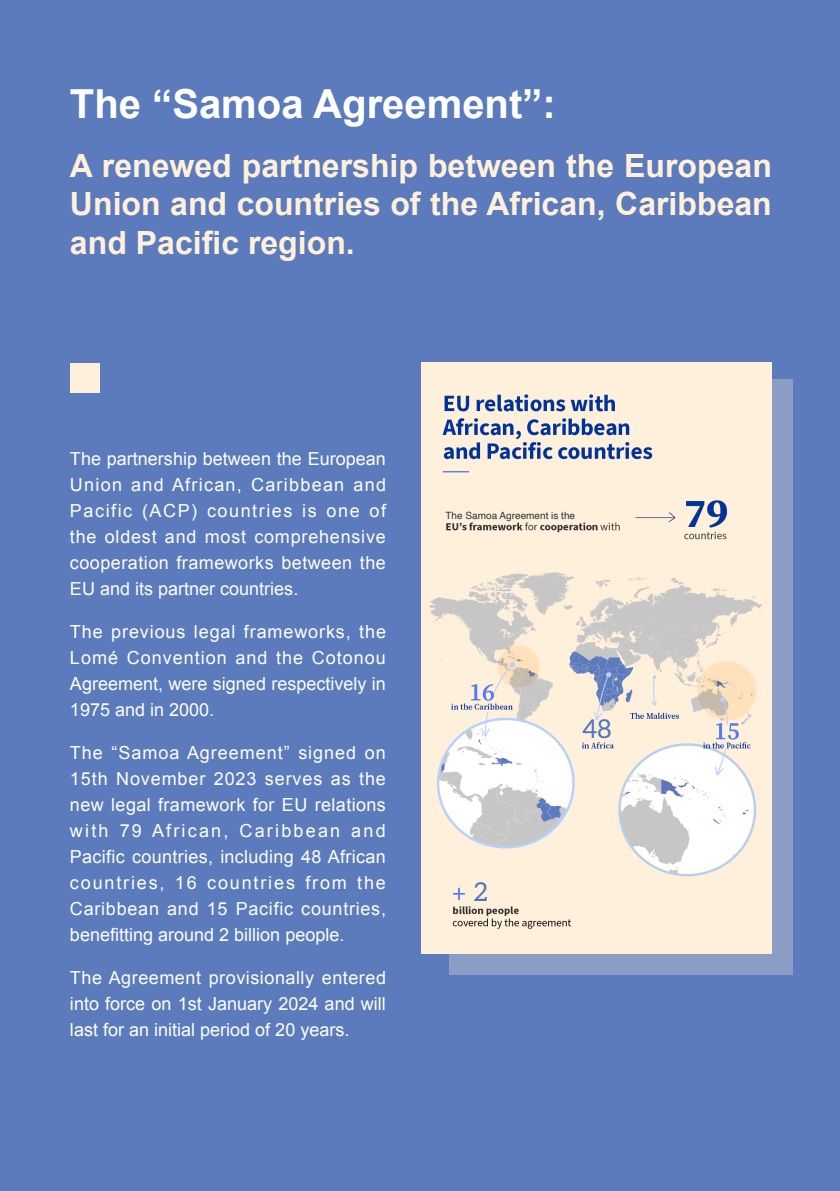
<style>
.page{position:relative;width:840px;height:1191px;background:#fff}
.page>*{position:absolute;margin:0;border:0;box-sizing:border-box;transform-origin:0 0}
.t1{font:700 40px "Arial";color:#fff}
.t2{font:700 32px/38.4px "Arial";color:#fff0db;text-align:justify}
.t3{font:26px "Aleo";color:#4d75bb}
.t4{font:18px/26px "Arial";color:#fff;text-align:justify}
.t5{font:10px "Helvetica";color:#333233}
</style>
<div class="page">
<div style="left:0;top:0;width:839px;height:1191px;background:#5b7bbc"></div>
<div style="left:448px;top:379px;width:343px;height:595px;background:#8b9dc5"></div>
<img style="left:422px;top:363px;width:349px;height:590px">
<div style="left:582px;top:722px;width:31px;height:19px;background:#fff0db"></div>
<div style="left:467px;top:879px;width:47px;height:24px;background:#fff0db"></div>
<div style="left:70px;top:363px;width:30px;height:30px;background:#fff0db"></div>
<div style="left:444px;top:508px;width:168px;height:13px;background:#fff0db"></div>
<p class="t1" style="left:70px;top:77px;width:487px">The “Samoa Agreement”:</p>
<p class="t2" style="left:70px;top:147px;width:703px">A renewed partnership between the European Union and countries of the African, Caribbean and Pacific region.</p>
<p class="t4" style="left:70px;top:446px;width:317px">The partnership between the European Union and African, Caribbean and Pacific (ACP) countries is one of the oldest and most comprehensive cooperation frameworks between the EU and its partner countries.</p>
<p class="t4" style="left:70px;top:619px;width:317px">The previous legal frameworks, the Lomé Convention and the Cotonou Agreement, were signed respectively in 1975 and in 2000.</p>
<p class="t4" style="left:70px;top:740px;width:317px">The “Samoa Agreement” signed on 15th November 2023 serves as the new legal framework for EU relations with 79 African, Caribbean and Pacific countries, including 48 African countries, 16 countries from the Caribbean and 15 Pacific countries, benefitting around 2 billion people.</p>
<p class="t4" style="left:70px;top:965px;width:317px">The Agreement provisionally entered into force on 1st January 2024 and will last for an initial period of 20 years.</p>
<p class="t5" style="left:445px;top:507px;width:131px">The Samoa Agreement is the</p>
<p class="t3" style="left:473px;top:877px;width:15px">2</p>
<p class="t3" style="left:582px;top:714px;width:31px">48</p>
</div>
